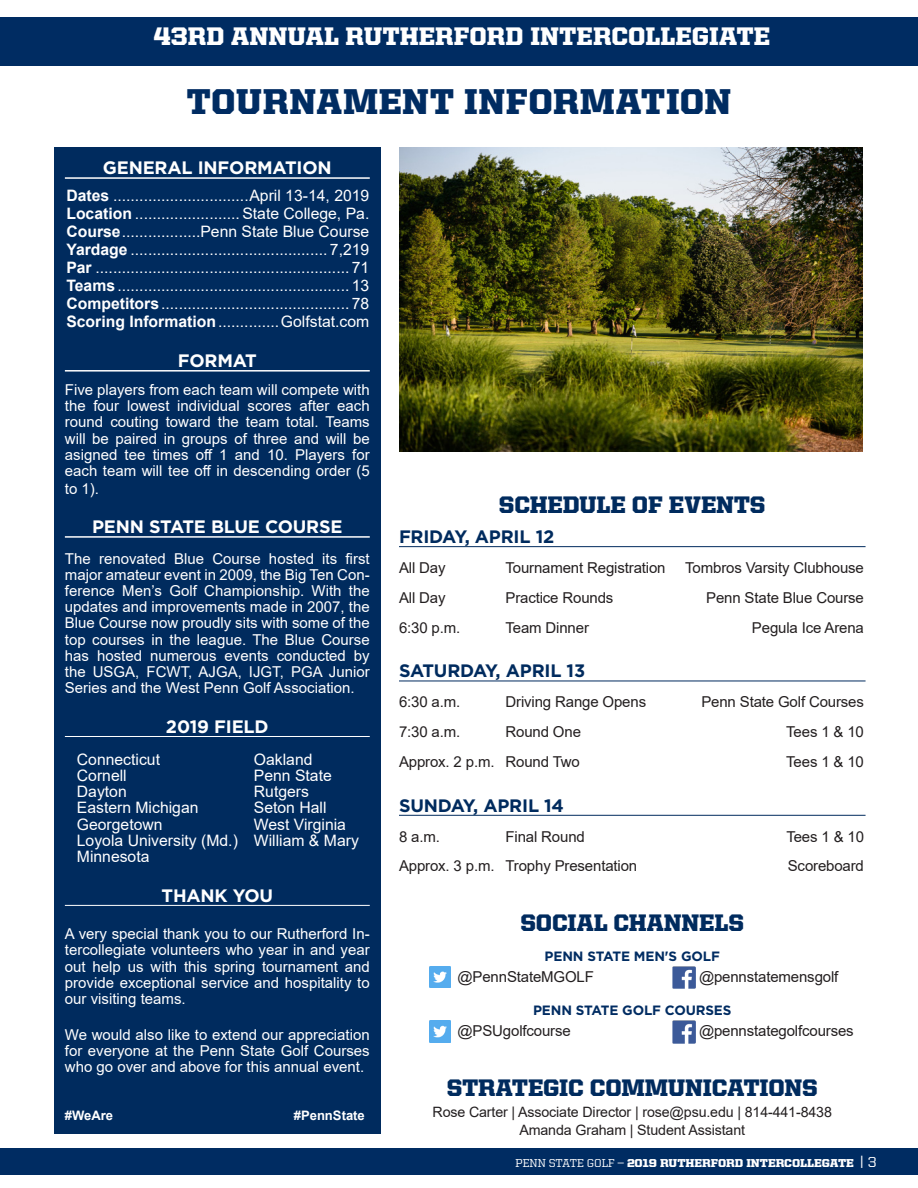
<style>
.page{position:relative;width:918px;height:1188px;background:#fff}
.page>*{position:absolute;margin:0;border:0;box-sizing:border-box;transform-origin:0 0}
.t1{font:900 36px "United Serif Reg";letter-spacing:.015em;color:#002c62}
.t2{font:900 25.5px "United Serif Reg";color:#fff}
.t3{font:900 24px "United Serif Reg";letter-spacing:-.01em;color:#002b5e}
.t4{font:700 18px "Gotham";letter-spacing:-.01em;color:#fff}
.t5{font:700 18px "Gotham";letter-spacing:-.01em;color:#002b5e}
.t6{font:15.75px "Arial";color:#fff}
._11_Stat_sub_sub{font:15px/16.2px "Arial";color:#fff;text-align:justify}
.t7{font:15px "Arial";letter-spacing:-.01em;color:#231f20}
.t8{font:14.25px "Arial";letter-spacing:-.01em;color:#231f20}
.t9{font:700 13.5px "Gotham";letter-spacing:-.01em;color:#002c62}
.t10{font:13.05px "Myriad Pro";color:#fff}
.t11{font:700 13.05px "Arial";color:#fff}
.t12{font:900 11.55px "United Serif Reg";letter-spacing:-.005em;color:#fff;scale:1.04 1}
.s1{font-weight:700}
.s2{font-weight:500}
.s3{font-weight:500;font-size:15px}
.s4{font-weight:500;font-size:14.55px}
</style>
<div class="page">
<div style="left:0;top:1148px;width:918px;height:27px;background:#002c62"></div>
<div style="left:0;top:17px;width:918px;height:49px;background:#002c62"></div>
<hr style="left:399px;top:546px;width:467px;height:1px;background:#002b5e">
<hr style="left:399px;top:681px;width:467px;height:1px;background:#002b5e">
<hr style="left:399px;top:815px;width:467px;height:1px;background:#002b5e">
<img style="left:673px;top:966px;width:22px;height:23px">
<img style="left:429px;top:966px;width:22px;height:22px">
<img style="left:399px;top:147px;width:464px;height:304px">
<div style="left:54px;top:147px;width:327px;height:987px;background:#002b5e"></div>
<hr style="left:65px;top:177px;width:305px;height:2px;background:#fff">
<hr style="left:65px;top:370px;width:305px;height:2px;background:#fff">
<hr style="left:65px;top:536px;width:305px;height:2px;background:#fff">
<hr style="left:65px;top:736px;width:305px;height:1px;background:#fff">
<hr style="left:65px;top:905px;width:305px;height:1px;background:#fff">
<img style="left:429px;top:1021px;width:22px;height:22px">
<img style="left:673px;top:1021px;width:22px;height:22px">
<h2 class="t2" style="left:154px;top:23px;width:618px">43RD ANNUAL RUTHERFORD INTERCOLLEGIATE</h2>
<p class="t1" style="left:186px;top:81px;width:547px">TOURNAMENT INFORMATION</p>
<p class="t4" style="left:103px;top:156px;width:230px">GENERAL INFORMATION</p>
<p class="t6" style="left:66px;top:185px;width:304px"><span class="s1">Dates</span> ...............................April 13-14, 2019</p>
<p class="t6" style="left:66px;top:203px;width:304px"><span class="s1">Location</span> ........................ State College, Pa.</p>
<p class="t6" style="left:66px;top:221px;width:304px"><span class="s1">Course</span>..................Penn State Blue Course</p>
<p class="t6" style="left:66px;top:239px;width:304px"><span class="s1">Yardage</span> ............................................. 7,219</p>
<p class="t6" style="left:66px;top:257px;width:304px"><span class="s1">Par</span> .......................................................... 71</p>
<p class="t6" style="left:66px;top:275px;width:304px"><span class="s1">Teams</span> ..................................................... 13</p>
<p class="t6" style="left:66px;top:293px;width:304px"><span class="s1">Competitors</span>........................................... 78</p>
<p class="t6" style="left:66px;top:311px;width:305px"><span class="s1">Scoring Information</span>..............Golfstat.com</p>
<p class="t4" style="left:178px;top:349px;width:81px">FORMAT</p>
<p class="_11_Stat_sub_sub" style="left:65px;top:382px;width:306px">Five players from each team will compete with the four lowest individual scores after each round couting toward the team total. Teams will be paired in groups of three and will be asigned tee times off 1 and 10. Players for each team will tee off in descending order (5</p>
<p class="_11_Stat_sub_sub" style="left:65px;top:481px;width:36px">to 1).</p>
<p class="t4" style="left:92px;top:515px;width:252px">PENN STATE BLUE COURSE</p>
<p class="_11_Stat_sub_sub" style="left:65px;top:550px;width:306px">The renovated Blue Course hosted its first major amateur event in 2009, the Big Ten Con&shy;ference Men’s Golf Championship. With the updates and improvements made in 2007, the Blue Course now proudly sits with some of the top courses in the league. The Blue Course has hosted numerous events conducted by the USGA, FCWT, AJGA, IJGT, PGA Junior Series and the West Penn Golf Association.</p>
<p class="t4" style="left:166px;top:715px;width:104px">2019 FIELD</p>
<p class="t6" style="left:77px;top:748px;width:85px">Connecticut</p>
<p class="t6" style="left:254px;top:748px;width:60px">Oakland</p>
<p class="t6" style="left:77px;top:765px;width:51px">Cornell</p>
<p class="t6" style="left:254px;top:765px;width:79px">Penn State</p>
<p class="t6" style="left:77px;top:781px;width:51px">Dayton</p>
<p class="t6" style="left:254px;top:781px;width:57px">Rutgers</p>
<p class="t6" style="left:77px;top:797px;width:123px">Eastern Michigan</p>
<p class="t6" style="left:254px;top:797px;width:74px">Seton Hall</p>
<p class="t6" style="left:77px;top:813px;width:87px">Georgetown</p>
<p class="t6" style="left:254px;top:813px;width:94px">West Virginia</p>
<p class="t6" style="left:77px;top:829px;width:283px">Loyola University (Md.) William &amp; Mary</p>
<p class="t6" style="left:77px;top:846px;width:74px">Minnesota</p>
<p class="t4" style="left:162px;top:883px;width:113px">THANK YOU</p>
<p class="_11_Stat_sub_sub" style="left:65px;top:926px;width:306px">A very special thank you to our Rutherford In&shy;tercollegiate volunteers who year in and year out help us with this spring tournament and provide exceptional service and hospitality to our visiting teams.</p>
<p class="_11_Stat_sub_sub" style="left:65px;top:1026px;width:306px">We would also like to extend our appreciation for everyone at the Penn State Golf Courses who go over and above for this annual event.</p>
<p class="t11" style="left:65px;top:1106px;width:50px">#WeAre</p>
<p class="t11" style="left:294px;top:1106px;width:73px">#PennState</p>
<p class="t10" style="left:106px;top:751px;width:69px">Binghamton</p>
<p class="t10" style="left:106px;top:782px;width:54px">Columbia</p>
<p class="t10" style="left:106px;top:798px;width:95px">Eastern Michigan</p>
<p class="t10" style="left:106px;top:814px;width:41px">Dayton</p>
<p class="t10" style="left:106px;top:829px;width:70px">Georgetown</p>
<p class="t10" style="left:226px;top:782px;width:60px">Penn State</p>
<p class="t10" style="left:226px;top:814px;width:57px">Seton Hall</p>
<p class="t10" style="left:226px;top:829px;width:72px">West Virginia</p>
<p class="t3" style="left:499px;top:492px;width:268px">SCHEDULE OF EVENTS</p>
<p class="t5" style="left:399px;top:525px;width:157px">FRIDAY, APRIL 12</p>
<p class="t7" style="left:399px;top:557px;width:48px">All Day</p>
<p class="t7" style="left:506px;top:557px;width:162px">Tournament Registration</p>
<p class="t7" style="left:685px;top:557px;width:180px">Tombros Varsity Clubhouse</p>
<p class="t7" style="left:399px;top:587px;width:48px">All Day</p>
<p class="t7" style="left:506px;top:587px;width:109px">Practice Rounds</p>
<p class="t7" style="left:706px;top:587px;width:159px">Penn State Blue Course</p>
<p class="t7" style="left:399px;top:617px;width:63px">6:30 p.m.</p>
<p class="t7" style="left:506px;top:617px;width:85px">Team Dinner</p>
<p class="t7" style="left:752px;top:617px;width:113px">Pegula Ice Arena</p>
<p class="t5" style="left:399px;top:659px;width:188px">SATURDAY, APRIL 13</p>
<p class="t7" style="left:399px;top:692px;width:63px">6:30 a.m.</p>
<p class="t7" style="left:506px;top:692px;width:142px">Driving Range Opens</p>
<p class="t7" style="left:701px;top:692px;width:164px">Penn State Golf Courses</p>
<p class="t7" style="left:399px;top:721px;width:63px">7:30 a.m.</p>
<p class="t7" style="left:506px;top:721px;width:77px">Round One</p>
<p class="t7" style="left:786px;top:721px;width:79px">Tees 1 &amp; 10</p>
<p class="t7" style="left:399px;top:751px;width:182px">Approx. 2 p.m. Round Two</p>
<p class="t7" style="left:786px;top:751px;width:79px">Tees 1 &amp; 10</p>
<p class="t5" style="left:399px;top:793px;width:167px">SUNDAY, APRIL 14</p>
<p class="t7" style="left:399px;top:826px;width:42px">8 a.m.</p>
<p class="t7" style="left:506px;top:826px;width:81px">Final Round</p>
<p class="t7" style="left:786px;top:826px;width:79px">Tees 1 &amp; 10</p>
<p class="t7" style="left:399px;top:856px;width:240px">Approx. 3 p.m. Trophy Presentation</p>
<p class="t7" style="left:788px;top:856px;width:78px">Scoreboard</p>
<p class="t3" style="left:521px;top:910px;width:225px">SOCIAL CHANNELS</p>
<p class="t9" style="left:545px;top:947px;width:177px">PENN STATE MEN'S GOLF</p>
<p class="t7" style="left:458px;top:966px;width:138px">@PennStateMGOLF</p>
<p class="t7" style="left:699px;top:966px;width:141px">@pennstatemensgolf</p>
<p class="t9" style="left:533px;top:1001px;width:200px">PENN STATE GOLF COURSES</p>
<p class="t7" style="left:458px;top:1020px;width:115px">@PSUgolfcourse</p>
<p class="t7" style="left:699px;top:1020px;width:156px">@pennstategolfcourses</p>
<p class="t3" style="left:447px;top:1074px;width:372px">STRATEGIC COMMUNICATIONS</p>
<p class="t8" style="left:433px;top:1102px;width:401px">Rose Carter | Associate Director | rose@psu.edu | 814-441-8438</p>
<p class="t8" style="left:519px;top:1120px;width:227px">Amanda Graham | Student Assistant</p>
<p class="t12" style="left:516px;top:1156px;width:349px"><span class="s2">PENN STATE GOLF —</span> 2019 RUTHERFORD INTERCOLLEGATE <span class="s3">|</span> <span class="s4">3</span></p>
</div>
